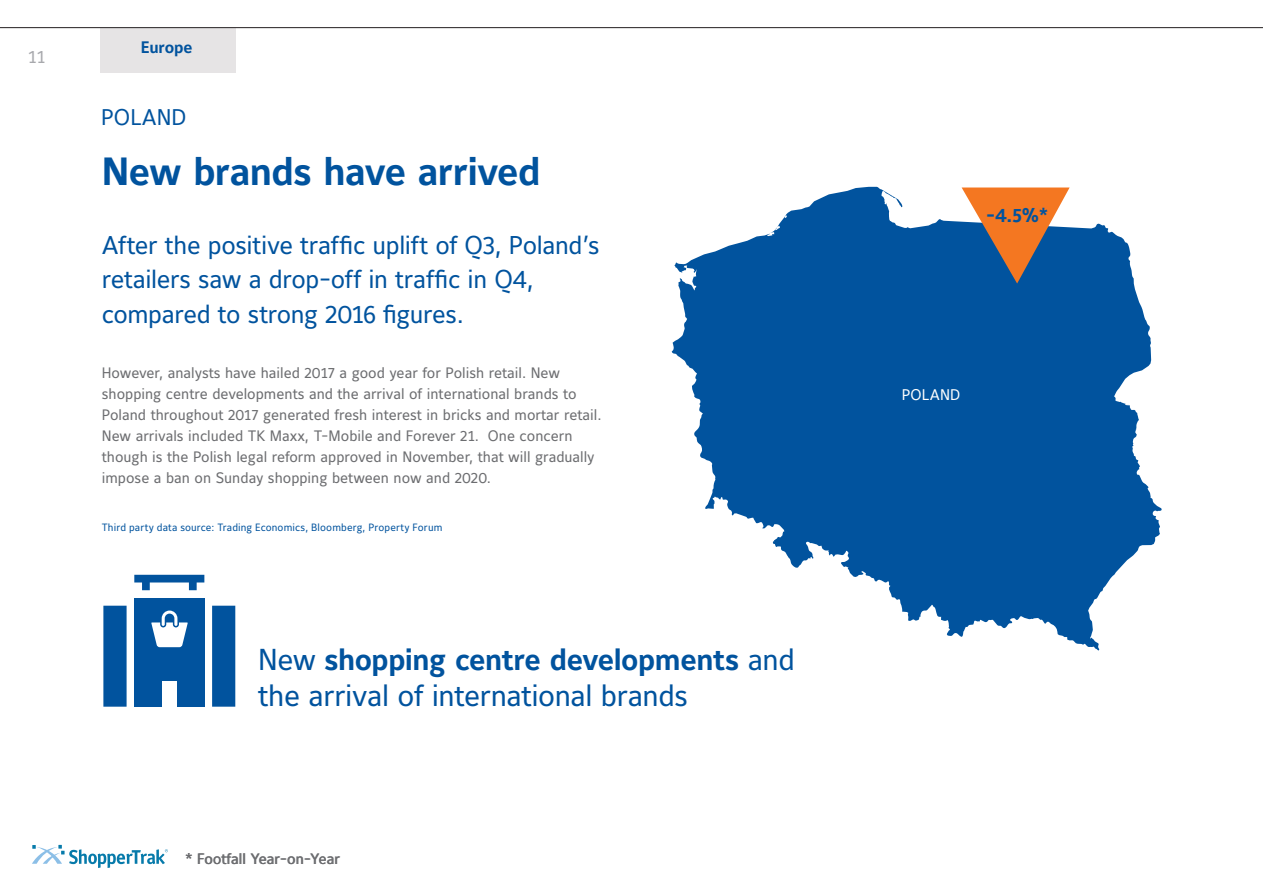
<style>
.page{position:relative;width:1263px;height:893px;background:#fff}
.page>*{position:absolute;margin:0;border:0;box-sizing:border-box;transform-origin:0 0}
.t1{font:700 39px "Maurea Jci Lf ML";letter-spacing:-.02em;color:#01539e}
.t2{font:30px/36px "Maurea Jci Lf ML";letter-spacing:-.015em;color:#01539e}
.t3{font:25.5px/34.5px "Maurea Jci Lf ML";letter-spacing:-.015em;color:#01539e}
.t4{font:22.5px "Maurea Jci Lf ML";color:#01539e}
.t5{font:700 19.5px "Maurea Jci Lf ML";color:#01539e}
.t6{font:18px "Maurea Jci Lf ML";color:#a8a9ad}
.t7{font:700 16.5px "Maurea Jci Lf ML";letter-spacing:-.015em;color:#01539e}
.t8{font:15.3px "Maurea Jci Lf ML";color:#fff}
.t9{font:15px/21px "Maurea Jci Lf ML";color:#6c6d70}
.t10{font:10.5px "Maurea Jci Lf ML";letter-spacing:.01em;color:#01539e}
.s1{font-weight:700}
</style>
<div class="page">
<svg style="left:32px;top:845px;width:136px;height:23px"></svg>
<svg style="left:672px;top:187px;width:490px;height:463px;fill:#01539e"></svg>
<div style="left:101px;top:28px;width:135px;height:44px;background:#e6e4e5"></div>
<svg style="left:962px;top:188px;width:108px;height:96px;background:#8c7167"></svg>
<div style="left:212px;top:606px;width:23px;height:101px;background:#01539e"></div>
<svg style="left:103px;top:606px;width:24px;height:101px;background:#0a59a1"></svg>
<div style="left:134px;top:598px;width:70px;height:62px;background:#01539e"></div>
<div style="left:134px;top:657px;width:70px;height:50px;background:#01539e"></div>
<svg style="left:134px;top:575px;width:70px;height:15px"></svg>
<div style="left:162px;top:681px;width:15px;height:26px;background:#fff"></div>
<svg style="left:151px;top:611px;width:37px;height:36px"></svg>
<hr style="left:0;top:27px;width:1263px;height:1px;background:#231f20">
<p class="t6" style="left:28px;top:46px;width:18px">11</p>
<p class="t7" style="left:141px;top:37px;width:53px">Europe</p>
<h3 class="t4" style="left:101px;top:104px;width:87px">POLAND</h3>
<h1 class="t1" style="left:102px;top:148px;width:440px">New brands have arrived</h1>
<h3 class="t3" style="left:102px;top:228px;width:499px">After the positive traffic uplift of Q3, Poland’s retailers saw a drop-off in traffic in Q4, compared to strong 2016 figures.</h3>
<p class="t9" style="left:102px;top:363px;width:501px">However, analysts have hailed 2017 a good year for Polish retail. New shopping centre developments and the arrival of international brands to Poland throughout 2017 generated fresh interest in bricks and mortar retail.<br>New arrivals included TK Maxx, T-Mobile and Forever 21. One concern though is the Polish legal reform approved in November, that will gradually impose a ban on Sunday shopping between now and 2020.</p>
<p class="t10" style="left:102px;top:521px;width:342px">Third party data source: Trading Economics, Bloomberg, Property Forum</p>
<h2 class="t2" style="left:258px;top:642px;width:538px">New <span class="s1">shopping centre developments</span> and the arrival of international brands</h2>
<p class="t9" style="left:186px;top:848px;width:156px">* Footfall Year-on-Year</p>
<h3 class="t5" style="left:986px;top:203px;width:64px">-4.5%*</h3>
<p class="t8" style="left:902px;top:385px;width:60px">POLAND</p>
</div>
